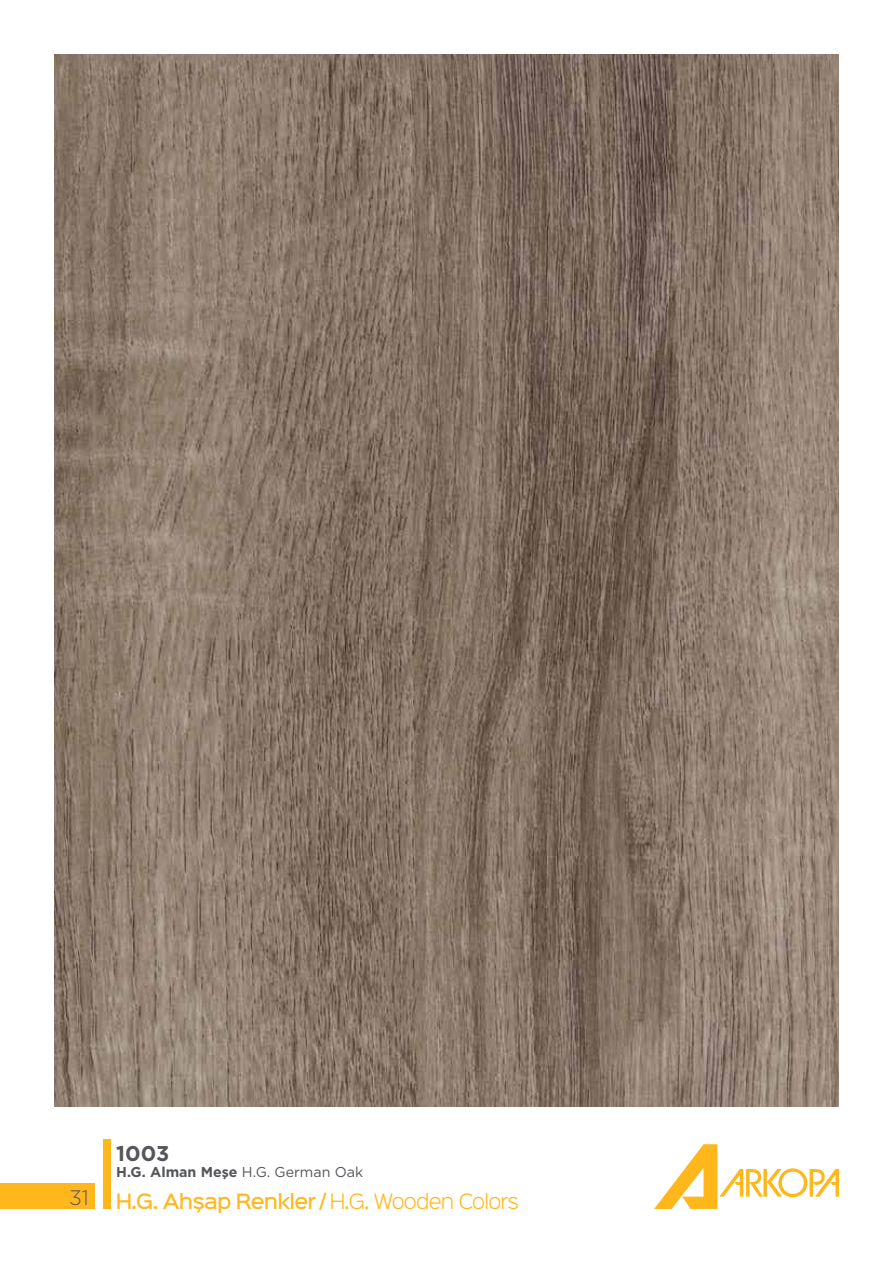
<style>
.page{position:relative;width:893px;height:1263px;background:#fff}
.page>*{position:absolute;margin:0;border:0;box-sizing:border-box;transform-origin:0 0}
.t1{font:700 21.3px "Gotham";color:#54565a}
.t2{font:300 21px "Gotham";color:#54565a}
.t3{font:500 19.05px "Sinkin Sans 500";letter-spacing:-.04em;color:#ffb71b}
.t4{font:700 14.25px "Gotham";color:#54565a}
.s1{font-weight:400}
.s2{font-family:"Sinkin Sans 300";font-weight:300}
</style>
<div class="page">
<div style="left:104px;top:1139px;width:7px;height:70px;background:#ffb71b"></div>
<svg style="left:654px;top:1144px;width:185px;height:65px"></svg>
<div style="left:0;top:1184px;width:95px;height:25px;background:#ffb71b"></div>
<img style="left:54px;top:54px;width:785px;height:1052px">
<p class="t1" style="left:116px;top:1140px;width:55px">1003</p>
<p class="t4" style="left:116px;top:1163px;width:248px">H.G. Alman Meşe <span class="s1">H.G. German Oak</span></p>
<p class="t2" style="left:69px;top:1184px;width:21px">31</p>
<p class="t3" style="left:116px;top:1185px;width:405px">H.G. Ahşap Renkler / <span class="s2">H.G. Wooden Colors</span></p>
</div>
